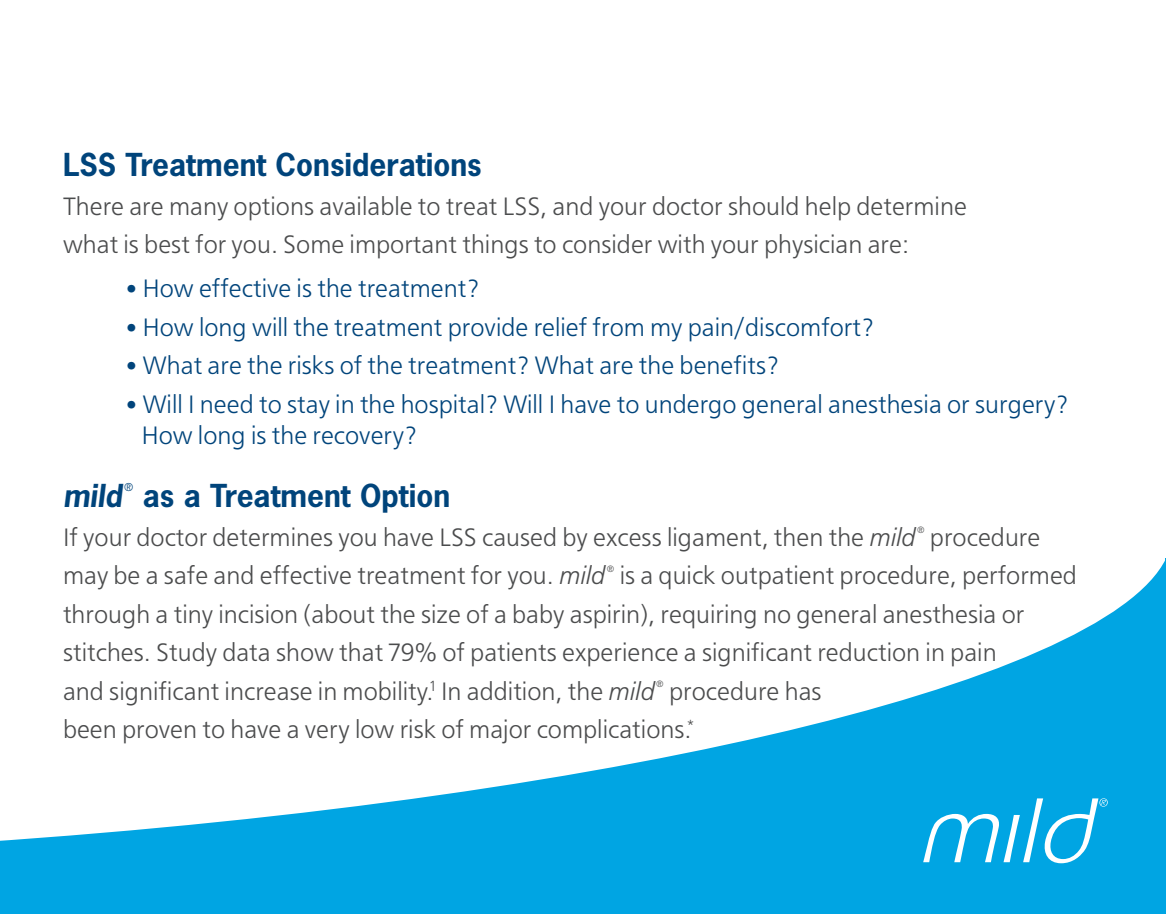
<style>
.page{position:relative;width:1166px;height:914px;background:#fff}
.page>*{position:absolute;margin:0;border:0;box-sizing:border-box;transform-origin:0 0}
.t1{font:700 29.75px "News Gothic";color:#00447b}
.t2{font:italic 700 29.75px "News Gothic";color:#00447b}
.t3{font:26.25px/38.5px "Frutiger";color:#4b4c4d}
.t4{font:26.25px/31.5px "Frutiger";color:#00447b}
.t5{font:10.15px "News Gothic";color:#00447b}
.t6{font:8.22px "News Gothic";color:#4b4c4d}
.s1{font-family:"News Gothic";font-size:21.35px}
.s2{font-family:"Frutiger Itlic"}
</style>
<div class="page">
<svg style="left:0;top:558px;width:1166px;height:356px"></svg>
<svg style="left:923px;top:798px;width:184px;height:65px"></svg>
<p class="t1" style="left:63px;top:145px;width:420px">LSS Treatment Considerations</p>
<p class="t3" style="left:63px;top:189px;width:905px">There are many options available to treat LSS, and your doctor should help determine what is best for you. Some important things to consider with your physician are:</p>
<p class="t4" style="left:126px;top:275px;width:355px"><span class="s1">•</span> How effective is the treatment?</p>
<p class="t4" style="left:126px;top:313px;width:749px"><span class="s1">•</span> How long will the treatment provide relief from my pain/discomfort?</p>
<p class="t4" style="left:126px;top:352px;width:654px"><span class="s1">•</span> What are the risks of the treatment? What are the benefits?</p>
<p class="t4" style="left:142px;top:390px;width:928px;text-indent:-16px"><span class="s1">•</span> Will I need to stay in the hospital? Will I have to undergo general anesthesia or surgery?<br>How long is the recovery?</p>
<p class="t2" style="left:63px;top:476px;width:61px">mild</p>
<p class="t5" style="left:124px;top:480px;width:10px">®</p>
<p class="t1" style="left:143px;top:476px;width:309px">as a Treatment Option</p>
<p class="t3" style="left:63px;top:520px;width:854px">If your doctor determines you have LSS caused by excess ligament, then the <span class="s2">mild</span></p>
<p class="t6" style="left:917px;top:525px;width:8px">®</p>
<p class="t3" style="left:930px;top:520px;width:112px">procedure</p>
<p class="t3" style="left:63px;top:558px;width:544px">may be a safe and effective treatment for you. <span class="s2">mild</span></p>
<p class="t6" style="left:607px;top:563px;width:8px">®</p>
<p class="t3" style="left:63px;top:558px;width:1015px;text-indent:556px">is a quick outpatient procedure, performed through a tiny incision (about the size of a baby aspirin), requiring no general anesthesia or stitches. Study data show that 79% of patients experience a significant reduction in pain<br>and significant increase in mobility.<sup>1</sup> In addition, the <span class="s2">mild</span></p>
<p class="t6" style="left:656px;top:679px;width:8px">®</p>
<p class="t3" style="left:63px;top:674px;width:760px;text-indent:606px">procedure has been proven to have a very low risk of major complications.<sup>*</sup></p>
</div>
